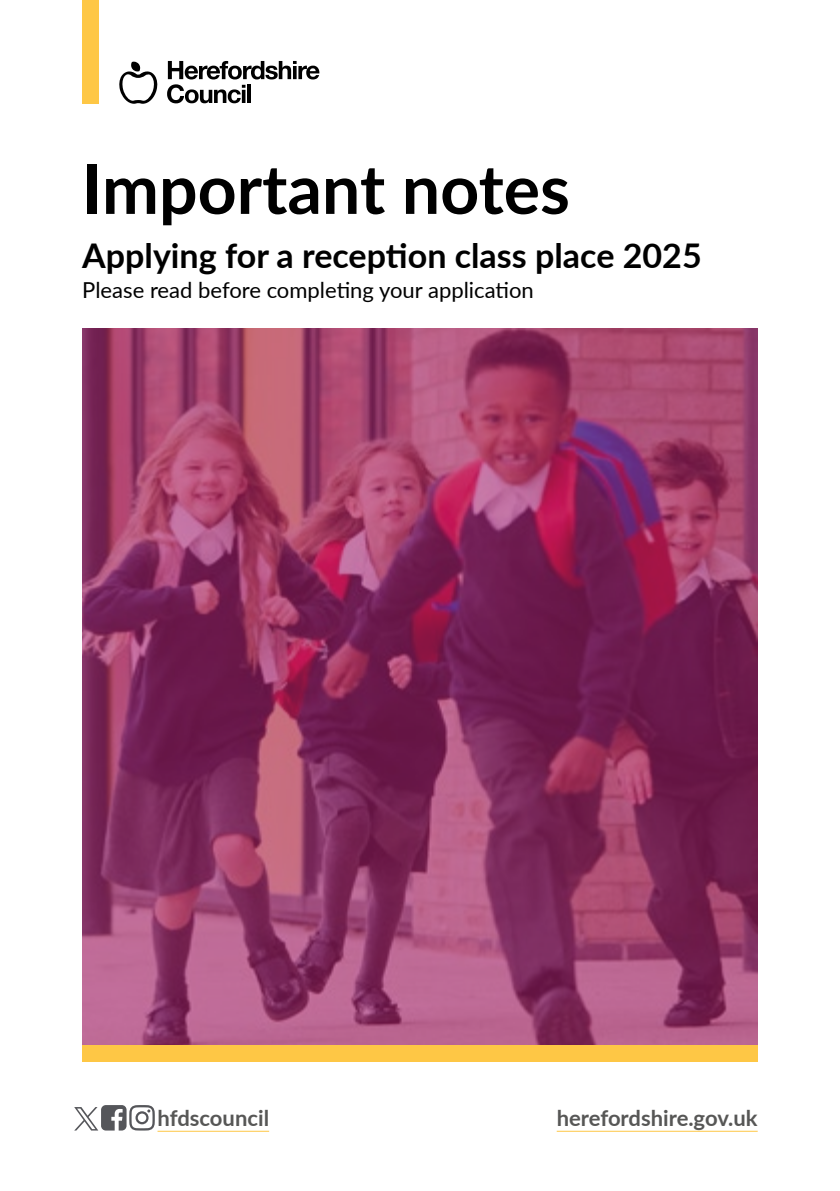
<style>
.page{position:relative;width:840px;height:1191px;background:#fff}
.page>*{position:absolute;margin:0;border:0;box-sizing:border-box;transform-origin:0 0}
.t1{font:700 68px "Lato";color:#000}
.t2{font:700 34px "Lato";color:#000}
.lato_regular_11_15_para{font:22px "Lato";color:#000}
.t3{font:700 22px "Lato";color:#575756}
</style>
<div class="page">
<div style="left:82px;top:0;width:16px;height:104px;background:#fec745"></div>
<div style="left:82px;top:1045px;width:675px;height:16px;background:#fec745"></div>
<hr style="left:556px;top:1131px;width:201px;height:1px;background:#fec745">
<svg style="left:167px;top:61px;width:152px;height:42px"></svg>
<hr style="left:247px;top:85px;width:4px;height:18px;background:#000">
<svg style="left:119px;top:62px;width:39px;height:42px"></svg>
<svg style="left:82px;top:328px;width:675px;height:717px;background:#923866"></svg>
<hr style="left:157px;top:1131px;width:112px;height:1px;background:#fec745">
<svg style="left:74px;top:1105px;width:81px;height:25px"></svg>
<h1 class="t1" style="left:82px;top:139px;width:489px">Important notes</h1>
<h2 class="t2" style="left:82px;top:230px;width:620px">Applying for a reception class place 2025</h2>
<p class="lato_regular_11_15_para" style="left:82px;top:274px;width:453px">Please read before completing your application</p>
<p class="t3" style="left:157px;top:1102px;width:113px">hfdscouncil</p>
<p class="t3" style="left:556px;top:1102px;width:202px">herefordshire.gov.uk</p>
</div>
